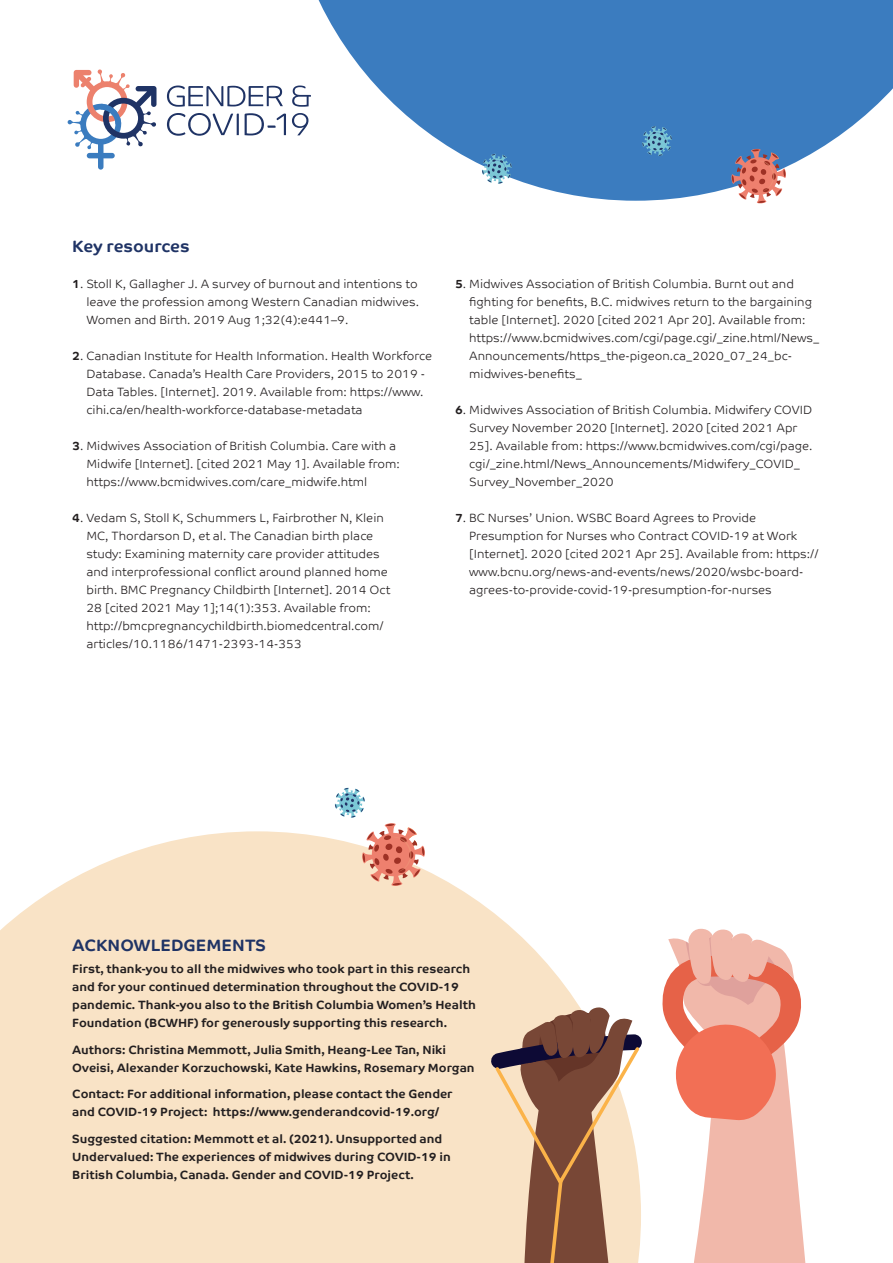
<style>
.page{position:relative;width:893px;height:1263px;background:#fff}
.page>*{position:absolute;margin:0;border:0;box-sizing:border-box;transform-origin:0 0}
.t1{font:700 16.5px "Co Text";color:#1f3365}
.t2{font:300 12px/18px "Co Text";color:#231f20}
.t3{font:700 12px/18px "Co Text";color:#231f20}
.t4{font:5.7px "Co Headline";color:#1f3365}
.t5{font:700 5.7px "Co Headline";color:#1f3365}
.t6{font:3.75px "Gibson";color:#1f3365}
.s1{font-weight:700}
</style>
<div class="page">
<svg style="left:285px;top:0;width:608px;height:201px;fill:#3b7cbf"></svg>
<svg style="left:731px;top:149px;width:55px;height:55px"></svg>
<svg style="left:642px;top:126px;width:30px;height:30px"></svg>
<svg style="left:482px;top:154px;width:30px;height:30px"></svg>
<svg style="left:167px;top:86px;width:116px;height:21px"></svg>
<svg style="left:292px;top:86px;width:19px;height:21px"></svg>
<svg style="left:167px;top:113px;width:72px;height:23px"></svg>
<svg style="left:245px;top:113px;width:41px;height:22px"></svg>
<svg style="left:292px;top:113px;width:16px;height:22px"></svg>
<svg style="left:67px;top:69px;width:89px;height:101px"></svg>
<svg style="left:0;top:831px;width:577px;height:432px;fill:#f9e3c6"></svg>
<svg style="left:662px;top:928px;width:144px;height:335px"></svg>
<svg style="left:490px;top:1003px;width:152px;height:260px"></svg>
<svg style="left:335px;top:788px;width:90px;height:98px"></svg>
<h1 class="t1" style="left:72px;top:237px;width:119px">Key resources</h1>
<p class="t2" style="left:86px;top:275px;width:334px;text-align:justify;text-indent:-14px"><span class="s1">1</span>. Stoll K, Gallagher J. A survey of burnout and intentions to leave the profession among Western Canadian midwives.<br>Women and Birth. 2019 Aug 1;32(4):e441–9.</p>
<p class="t2" style="left:86px;top:347px;width:347px;text-indent:-14px"><span class="s1">2</span>. Canadian Institute for Health Information. Health Workforce Database. Canada’s Health Care Providers, 2015 to 2019 - Data Tables. [Internet]. 2019. Available from: https://www. cihi.ca/en/health-workforce-database-metadata</p>
<p class="t2" style="left:86px;top:437px;width:315px;text-indent:-14px"><span class="s1">3</span>. Midwives Association of British Columbia. Care with a<br>Midwife [Internet]. [cited 2021 May 1]. Available from: https://www.bcmidwives.com/care_midwife.html</p>
<p class="t2" style="left:86px;top:509px;width:305px;text-indent:-14px"><span class="s1">4</span>. Vedam S, Stoll K, Schummers L, Fairbrother N, Klein MC, Thordarson D, et al. The Canadian birth place study: Examining maternity care provider attitudes and interprofessional conflict around planned home birth. BMC Pregnancy Childbirth [Internet]. 2014 Oct 28 [cited 2021 May 1];14(1):353. Available from: http://bmcpregnancychildbirth.biomedcentral.com/ articles/10.1186/1471-2393-14-353</p>
<p class="t4" style="left:132px;top:240px;width:68px">CO HEADLINE REGULAR</p>
<p class="t5" style="left:132px;top:247px;width:57px">CO HEADLINE BOLD</p>
<p class="t6" style="left:94px;top:246px;width:19px">21/5/11/0</p>
<p class="t2" style="left:469px;top:275px;width:352px;text-indent:-14px"><span class="s1">5</span>. Midwives Association of British Columbia. Burnt out and fighting for benefits, B.C. midwives return to the bargaining table [Internet]. 2020 [cited 2021 Apr 20]. Available from: https://www.bcmidwives.com/cgi/page.cgi/_zine.html/News_ Announcements/https_the-pigeon.ca_2020_07_24_bc&shy;midwives-benefits_</p>
<p class="t2" style="left:469px;top:401px;width:345px;text-indent:-14px"><span class="s1">6</span>. Midwives Association of British Columbia. Midwifery COVID Survey November 2020 [Internet]. 2020 [cited 2021 Apr 25]. Available from: https://www.bcmidwives.com/cgi/page. cgi/_zine.html/News_Announcements/Midwifery_COVID_ Survey_November_2020</p>
<p class="t2" style="left:469px;top:509px;width:351px;text-indent:-14px"><span class="s1">7</span>. BC Nurses’ Union. WSBC Board Agrees to Provide Presumption for Nurses who Contract COVID-19 at Work [Internet]. 2020 [cited 2021 Apr 25]. Available from: https:// www.bcnu.org/news-and-events/news/2020/wsbc-board&shy;agrees-to-provide-covid-19-presumption-for-nurses</p>
<h1 class="t1" style="left:72px;top:935px;width:195px">ACKNOWLEDGEMENTS</h1>
<p class="t3" style="left:72px;top:960px;width:405px">First, thank-you to all the midwives who took part in this research and for your continued determination throughout the COVID-19 pandemic. Thank-you also to the British Columbia Women’s Health Foundation (BCWHF) for generously supporting this research.</p>
<p class="t3" style="left:72px;top:1040px;width:404px">Authors: Christina Memmott, Julia Smith, Heang-Lee Tan, Niki<br>Oveisi, Alexander Korzuchowski, Kate Hawkins, Rosemary Morgan</p>
<p class="t3" style="left:72px;top:1085px;width:382px">Contact: For additional information, please contact the Gender and COVID-19 Project: https://www.genderandcovid-19.org/</p>
<p class="t3" style="left:72px;top:1129px;width:380px">Suggested citation: Memmott et al. (2021). Unsupported and<br>Undervalued: The experiences of midwives during COVID-19 in<br>British Columbia, Canada. Gender and COVID-19 Project.</p>
</div>
